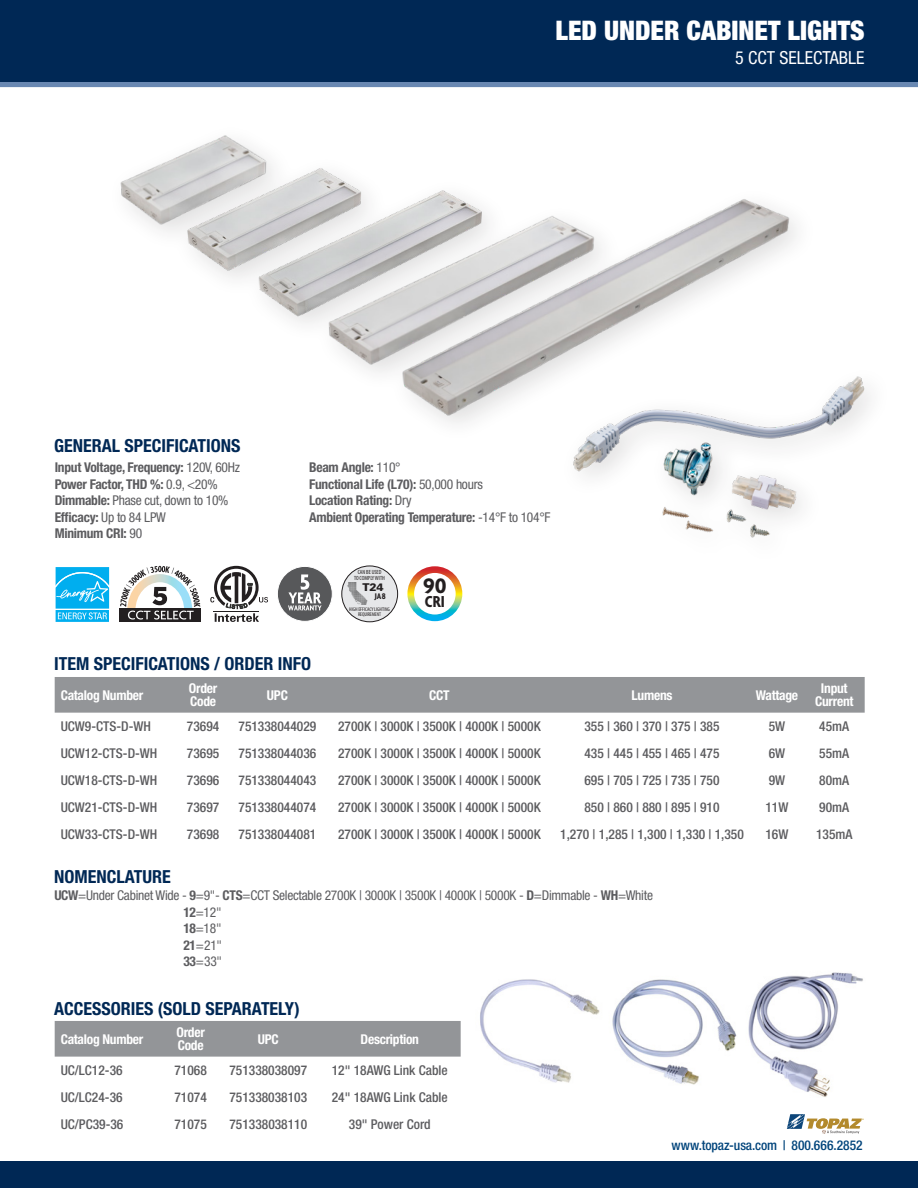
<style>
.page{position:relative;width:918px;height:1188px;background:#fff}
.page>*{position:absolute;margin:0;border:0;box-sizing:border-box;transform-origin:0 0}
.t1{font:900 condensed 27px "Helvetica Neue LT Pro";color:#fff}
.t2{font:700 22.5px "Agenda";color:#231f20}
.t3{font:700 condensed 18px "Helvetica Neue LT Pro";color:#002855}
.t4{font:condensed 18px "Helvetica Neue LT Pro";color:#fff}
.t5{font:700 condensed 17.1px "Agenda";color:#231f20}
.t6{font:500 condensed 13.5px "Helvetica Neue LT Pro";color:#5c5c5f}
.t7{font:700 condensed 13.5px/16.5px "Helvetica Neue LT Pro";letter-spacing:-.02em;color:#5c5c5f}
.t8{font:condensed 13.5px/16.5px "Helvetica Neue LT Pro";letter-spacing:-.02em;color:#5c5c5f}
.t9{font:700 condensed 13.5px/12.8px "Helvetica Neue LT Pro";letter-spacing:-.02em;color:#fff}
.t10{font:500 condensed 13.5px "Helvetica Neue LT Pro";color:#00447b}
.t11{font:900 10.8px "Univers LT Std";color:#231f20}
.t12{font:700 condensed 8.85px "Agenda";color:#231f20}
.t13{font:condensed 6px/6px "Myriad Pro";color:#231f20;text-align:center}
.t14{font:condensed 5.4px/5.1px "Myriad Pro";color:#231f20;text-align:center}
.s1{font-weight:400}
.s2{font-weight:700}
</style>
<div class="page">
<div style="left:0;top:81px;width:918px;height:6px;background:#6988b2"></div>
<div style="left:0;top:1161px;width:918px;height:27px;background:#002855"></div>
<div style="left:0;top:0;width:918px;height:81px;background:#002855"></div>
<svg style="left:787px;top:1114px;width:77px;height:20px"></svg>
<div style="left:55px;top:1021px;width:406px;height:36px;background:#939598"></div>
<div style="left:55px;top:677px;width:810px;height:36px;background:#939598"></div>
<img style="left:573px;top:376px;width:297px;height:162px">
<div style="left:107px;top:122px;width:712px;height:322px;background:#fff"></div>
<img style="left:258px;top:277px;width:63px;height:45px">
<img style="left:187px;top:168px;width:180px;height:109px">
<img style="left:321px;top:205px;width:65px;height:168px">
<img style="left:386px;top:190px;width:418px;height:235px">
<img style="left:120px;top:135px;width:155px;height:97px">
<div style="left:119px;top:609px;width:82px;height:13px;background:#231f20"></div>
<svg style="left:120px;top:566px;width:80px;height:54px"></svg>
<div style="left:277px;top:566px;width:55px;height:55px;background:#57585a;border-radius:50%"></div>
<div style="left:277px;top:566px;width:56px;height:56px;border:1px solid #fff;border-radius:50%"></div>
<svg style="left:288px;top:574px;width:34px;height:36px"></svg>
<svg style="left:407px;top:566px;width:55px;height:55px"></svg>
<div style="left:411px;top:570px;width:48px;height:48px;background:#fff;border-radius:50%"></div>
<div style="left:407px;top:566px;width:55px;height:55px;border:7px solid #fff;border-radius:50%"></div>
<div style="left:342px;top:566px;width:56px;height:56px;background:#e6e7e9;border-radius:50%"></div>
<div style="left:342px;top:566px;width:56px;height:56px;border:1px solid #231f20;border-radius:50%"></div>
<img style="left:347px;top:583px;width:21px;height:22px">
<svg style="left:210px;top:566px;width:58px;height:56px"></svg>
<hr style="left:214px;top:611px;width:45px;height:1px;background:#231f20">
<svg style="left:55px;top:567px;width:55px;height:55px;background:#31bdf1"></svg>
<img style="left:480px;top:979px;width:120px;height:104px">
<img style="left:612px;top:979px;width:125px;height:106px">
<img style="left:748px;top:972px;width:115px;height:125px">
<h3 class="t3" style="left:54px;top:435px;width:188px">GENERAL SPECIFICATIONS</h3>
<h1 class="t1" style="left:556px;top:15px;width:311px">LED UNDER CABINET LIGHTS</h1>
<h3 class="t4" style="left:735px;top:47px;width:131px">5 CCT SELECTABLE</h3>
<p class="t7" style="left:55px;top:459px;width:187px">Input Voltage, Frequency: <span class="s1">120V, 60Hz<br></span>Power Factor, THD %: <span class="s1">0.9, &lt;20%<br></span>Dimmable: <span class="s1">Phase cut, down to 10%<br></span>Efficacy: <span class="s1">Up to 84 LPW<br></span>Minimum CRI: <span class="s1">90</span></p>
<p class="t7" style="left:309px;top:459px;width:243px">Beam Angle: <span class="s1">110°<br></span>Functional Life (L70): <span class="s1">50,000 hours<br></span>Location Rating: <span class="s1">Dry<br></span>Ambient Operating Temperature: <span class="s1">-14°F to 104°F</span></p>
<h3 class="t3" style="left:54px;top:653px;width:258px">ITEM SPECIFICATIONS / ORDER INFO</h3>
<p class="t13" style="left:354px;top:569px;width:32px">CAN BE USED<br>TO COMPLY WITH</p>
<p class="t14" style="left:349px;top:606px;width:42px">HIGH EFFICACY LIGHTING<br>REQUIREMENT</p>
<p class="t11" style="left:363px;top:581px;width:23px">T24</p>
<p class="t12" style="left:375px;top:591px;width:12px">JA8</p>
<h2 class="t2" style="left:423px;top:574px;width:25px">90</h2>
<p class="t5" style="left:425px;top:592px;width:22px">CRI</p>
<p class="t9" style="left:61px;top:689px;width:84px">Catalog Number</p>
<p class="t9" style="left:189px;top:682px;width:30px">Order<br>Code</p>
<p class="t9" style="left:267px;top:689px;width:22px">UPC</p>
<p class="t9" style="left:429px;top:689px;width:22px">CCT</p>
<p class="t9" style="left:632px;top:689px;width:42px">Lumens</p>
<p class="t9" style="left:756px;top:689px;width:44px">Wattage</p>
<p class="t9" style="left:815px;top:682px;width:40px;text-align:center">Input<br>Current</p>
<p class="t6" style="left:61px;top:718px;width:92px">UCW9-CTS-D-WH</p>
<p class="t6" style="left:187px;top:718px;width:34px">73694</p>
<p class="t6" style="left:239px;top:718px;width:79px">751338044029</p>
<p class="t6" style="left:338px;top:718px;width:204px">2700K | 3000K | 3500K | 4000K | 5000K</p>
<p class="t6" style="left:585px;top:718px;width:137px">355 | 360 | 370 | 375 | 385</p>
<p class="t6" style="left:769px;top:718px;width:18px">5W</p>
<p class="t6" style="left:819px;top:718px;width:31px">45mA</p>
<p class="t6" style="left:61px;top:745px;width:98px">UCW12-CTS-D-WH</p>
<p class="t6" style="left:187px;top:745px;width:34px">73695</p>
<p class="t6" style="left:239px;top:745px;width:79px">751338044036</p>
<p class="t6" style="left:338px;top:745px;width:204px">2700K | 3000K | 3500K | 4000K | 5000K</p>
<p class="t6" style="left:585px;top:745px;width:137px">435 | 445 | 455 | 465 | 475</p>
<p class="t6" style="left:769px;top:745px;width:18px">6W</p>
<p class="t6" style="left:819px;top:745px;width:31px">55mA</p>
<p class="t6" style="left:61px;top:772px;width:98px">UCW18-CTS-D-WH</p>
<p class="t6" style="left:187px;top:772px;width:34px">73696</p>
<p class="t6" style="left:239px;top:772px;width:79px">751338044043</p>
<p class="t6" style="left:338px;top:772px;width:204px">2700K | 3000K | 3500K | 4000K | 5000K</p>
<p class="t6" style="left:585px;top:772px;width:137px">695 | 705 | 725 | 735 | 750</p>
<p class="t6" style="left:769px;top:772px;width:18px">9W</p>
<p class="t6" style="left:819px;top:772px;width:31px">80mA</p>
<p class="t6" style="left:61px;top:799px;width:98px">UCW21-CTS-D-WH</p>
<p class="t6" style="left:187px;top:799px;width:34px">73697</p>
<p class="t6" style="left:239px;top:799px;width:79px">751338044074</p>
<p class="t6" style="left:338px;top:799px;width:204px">2700K | 3000K | 3500K | 4000K | 5000K</p>
<p class="t6" style="left:585px;top:799px;width:137px">850 | 860 | 880 | 895 | 910</p>
<p class="t6" style="left:765px;top:799px;width:24px">11W</p>
<p class="t6" style="left:819px;top:799px;width:31px">90mA</p>
<p class="t6" style="left:61px;top:826px;width:98px">UCW33-CTS-D-WH</p>
<p class="t6" style="left:187px;top:826px;width:34px">73698</p>
<p class="t6" style="left:239px;top:826px;width:79px">751338044081</p>
<p class="t6" style="left:338px;top:826px;width:204px">2700K | 3000K | 3500K | 4000K | 5000K</p>
<p class="t6" style="left:560px;top:826px;width:185px">1,270 | 1,285 | 1,300 | 1,330 | 1,350</p>
<p class="t6" style="left:765px;top:826px;width:24px">16W</p>
<p class="t6" style="left:816px;top:826px;width:38px">135mA</p>
<h3 class="t3" style="left:54px;top:865px;width:118px">NOMENCLATURE</h3>
<p class="t8" style="left:183px;top:887px;width:471px;text-indent:-129px"><span class="s2">UCW</span>=Under Cabinet Wide - <span class="s2">9</span>=9"- <span class="s2">CTS</span>=CCT Selectable 2700K | 3000K | 3500K | 4000K | 5000K - <span class="s2">D</span>=Dimmable - <span class="s2">WH</span>=White<br><span class="s2">12</span>=12"<br><span class="s2">18</span>=18"<br><span class="s2">21</span>=21"<br><span class="s2">33</span>=33"</p>
<h3 class="t3" style="left:54px;top:998px;width:247px">ACCESSORIES (SOLD SEPARATELY)</h3>
<p class="t9" style="left:61px;top:1033px;width:84px">Catalog Number</p>
<p class="t9" style="left:176px;top:1026px;width:30px">Order<br>Code</p>
<p class="t9" style="left:258px;top:1033px;width:22px">UPC</p>
<p class="t9" style="left:361px;top:1033px;width:60px">Description</p>
<p class="t6" style="left:61px;top:1062px;width:63px">UC/LC12-36</p>
<p class="t6" style="left:174px;top:1062px;width:34px">71068</p>
<p class="t6" style="left:229px;top:1062px;width:79px">751338038097</p>
<p class="t6" style="left:332px;top:1062px;width:117px">12" 18AWG Link Cable</p>
<p class="t6" style="left:61px;top:1089px;width:63px">UC/LC24-36</p>
<p class="t6" style="left:175px;top:1089px;width:34px">71074</p>
<p class="t6" style="left:229px;top:1089px;width:79px">751338038103</p>
<p class="t6" style="left:332px;top:1089px;width:117px">24" 18AWG Link Cable</p>
<p class="t6" style="left:61px;top:1116px;width:64px">UC/PC39-36</p>
<p class="t6" style="left:175px;top:1116px;width:34px">71075</p>
<p class="t6" style="left:229px;top:1116px;width:79px">751338038110</p>
<p class="t6" style="left:349px;top:1116px;width:83px">39" Power Cord</p>
<p class="t10" style="left:672px;top:1137px;width:193px">www.topaz-usa.com | 800.666.2852</p>
</div>
